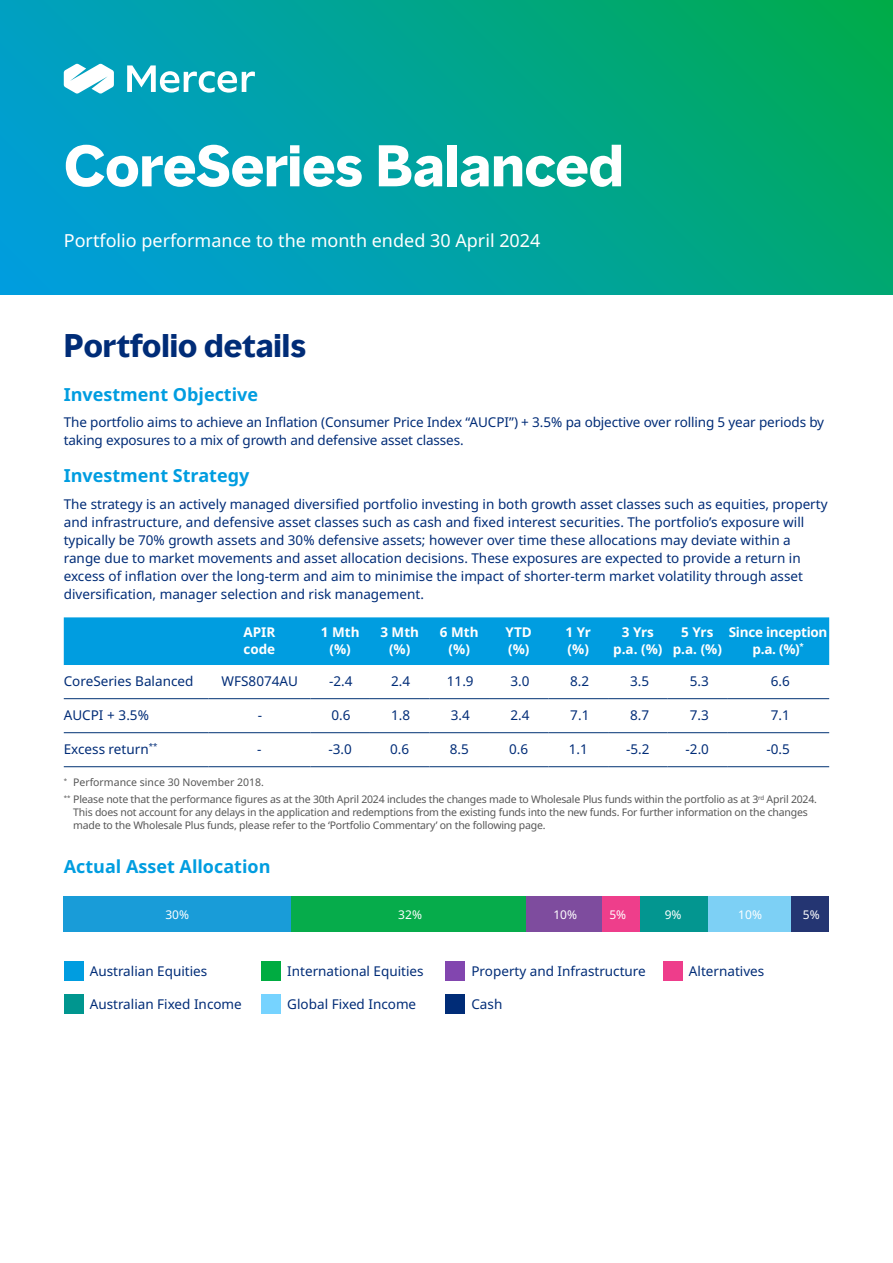
<style>
.page{position:relative;width:893px;height:1263px;background:#fff}
.page>*{position:absolute;margin:0;border:0;box-sizing:border-box;transform-origin:0 0}
.t1{font:700 54px "MMC Display";letter-spacing:-.005em;color:#fff}
.t2{font:700 30px "MMC Display";color:#002c77}
.t3{font:700 18px "Noto Sans";color:#009de0}
.t4{font:18px "Noto Sans";color:#fff}
.t5{font:13.5px/18px "Noto Sans";color:#002c77}
.t6{font:700 13.5px/16.2px "Noto Sans";color:#fff;text-align:center}
.t7{font:700 13.5px/16.2px "Noto Sans";letter-spacing:-.02em;color:#fff;text-align:center}
.t8{font:12px "Noto Sans";color:#fff}
.t9{font:10.5px/16.8px "Noto Sans";letter-spacing:-.02em;color:#565656}
</style>
<div class="page">
<svg style="left:0;top:0;width:893px;height:294px;background:#00a398"></svg>
<svg style="left:127px;top:65px;width:128px;height:28px"></svg>
<svg style="left:64px;top:64px;width:50px;height:30px"></svg>
<div style="left:64px;top:617px;width:765px;height:48px;background:#009de0"></div>
<svg style="left:64px;top:699px;width:765px;height:35px"></svg>
<hr style="left:64px;top:698px;width:144px;height:1px;background:#003273">
<hr style="left:208px;top:698px;width:102px;height:1px;background:#003273">
<hr style="left:310px;top:698px;width:60px;height:1px;background:#003273">
<hr style="left:370px;top:698px;width:59px;height:1px;background:#003273">
<hr style="left:429px;top:698px;width:60px;height:1px;background:#003273">
<hr style="left:489px;top:698px;width:60px;height:1px;background:#003273">
<hr style="left:549px;top:698px;width:59px;height:1px;background:#003273">
<hr style="left:608px;top:698px;width:60px;height:1px;background:#003273">
<hr style="left:668px;top:698px;width:59px;height:1px;background:#003273">
<hr style="left:727px;top:698px;width:102px;height:1px;background:#003273">
<hr style="left:64px;top:732px;width:144px;height:1px;background:#003273">
<hr style="left:208px;top:732px;width:102px;height:1px;background:#003273">
<hr style="left:310px;top:732px;width:60px;height:1px;background:#003273">
<hr style="left:370px;top:732px;width:59px;height:1px;background:#003273">
<hr style="left:429px;top:732px;width:60px;height:1px;background:#003273">
<hr style="left:489px;top:732px;width:60px;height:1px;background:#003273">
<hr style="left:549px;top:732px;width:59px;height:1px;background:#003273">
<hr style="left:608px;top:732px;width:60px;height:1px;background:#003273">
<hr style="left:668px;top:732px;width:59px;height:1px;background:#003273">
<hr style="left:727px;top:732px;width:102px;height:1px;background:#003273">
<hr style="left:64px;top:766px;width:144px;height:1px;background:#003273">
<hr style="left:208px;top:766px;width:102px;height:1px;background:#003273">
<hr style="left:310px;top:766px;width:60px;height:1px;background:#003273">
<hr style="left:370px;top:766px;width:59px;height:1px;background:#003273">
<hr style="left:429px;top:766px;width:60px;height:1px;background:#003273">
<hr style="left:489px;top:766px;width:60px;height:1px;background:#003273">
<hr style="left:549px;top:766px;width:59px;height:1px;background:#003273">
<hr style="left:608px;top:766px;width:60px;height:1px;background:#003273">
<hr style="left:668px;top:766px;width:59px;height:1px;background:#003273">
<hr style="left:727px;top:766px;width:102px;height:1px;background:#003273">
<div style="left:64px;top:961px;width:19px;height:19px;background:#009de0"></div>
<div style="left:261px;top:961px;width:20px;height:19px;background:#00ac41"></div>
<div style="left:446px;top:961px;width:19px;height:19px;background:#8246af"></div>
<div style="left:663px;top:961px;width:19px;height:19px;background:#ee3d8b"></div>
<div style="left:64px;top:994px;width:19px;height:19px;background:#00968f"></div>
<div style="left:261px;top:994px;width:20px;height:19px;background:#76d3ff"></div>
<div style="left:446px;top:994px;width:19px;height:19px;background:#002c77"></div>
<div style="left:791px;top:896px;width:38px;height:36px;background:#243572"></div>
<div style="left:708px;top:896px;width:83px;height:36px;background:#7dd0f5"></div>
<div style="left:639px;top:896px;width:69px;height:36px;background:#039690"></div>
<div style="left:602px;top:896px;width:37px;height:36px;background:#ee3e8b"></div>
<div style="left:526px;top:896px;width:76px;height:36px;background:#7e4c9e"></div>
<div style="left:291px;top:896px;width:235px;height:36px;background:#06ac4b"></div>
<div style="left:64px;top:896px;width:227px;height:36px;background:#199cd8"></div>
<h1 class="t1" style="left:64px;top:130px;width:562px">CoreSeries Balanced</h1>
<h3 class="t4" style="left:64px;top:227px;width:478px">Portfolio performance to the month ended 30 April 2024</h3>
<h2 class="t2" style="left:64px;top:326px;width:244px">Portfolio details</h2>
<h3 class="t3" style="left:64px;top:382px;width:196px">Investment Objective</h3>
<p class="t5" style="left:64px;top:414px;width:762px">The portfolio aims to achieve an Inflation (Consumer Price Index “AUCPI”) + 3.5% pa objective over rolling 5 year periods by taking exposures to a mix of growth and defensive asset classes.</p>
<h3 class="t3" style="left:64px;top:463px;width:187px">Investment Strategy</h3>
<p class="t5" style="left:64px;top:495px;width:765px">The strategy is an actively managed diversified portfolio investing in both growth asset classes such as equities, property and infrastructure, and defensive asset classes such as cash and fixed interest securities. The portfolio’s exposure will typically be 70% growth assets and 30% defensive assets; however over time these allocations may deviate within a range due to market movements and asset allocation decisions. These exposures are expected to provide a return in excess of inflation over the long-term and aim to minimise the impact of shorter-term market volatility through asset diversification, manager selection and risk management.</p>
<p class="t6" style="left:243px;top:625px;width:33px;text-align:left">APIR code</p>
<p class="t6" style="left:321px;top:625px;width:40px">1 Mth (%)</p>
<p class="t6" style="left:380px;top:625px;width:40px">3 Mth (%)</p>
<p class="t6" style="left:440px;top:625px;width:40px">6 Mth (%)</p>
<p class="t6" style="left:506px;top:625px;width:28px;text-align:left">YTD (%)</p>
<p class="t6" style="left:566px;top:625px;width:27px;text-align:left">1 Yr (%)</p>
<p class="t6" style="left:613px;top:625px;width:51px">3 Yrs p.a. (%)</p>
<p class="t6" style="left:673px;top:625px;width:51px">5 Yrs p.a. (%)</p>
<p class="t7" style="left:729px;top:625px;width:100px">Since inception p.a. (%)<sup>*</sup></p>
<p class="t5" style="left:64px;top:672px;width:131px">CoreSeries Balanced</p>
<p class="t5" style="left:222px;top:672px;width:78px">WFS8074AU</p>
<p class="t5" style="left:329px;top:672px;width:25px">-2.4</p>
<p class="t5" style="left:391px;top:672px;width:21px">2.4</p>
<p class="t5" style="left:447px;top:672px;width:28px">11.9</p>
<p class="t5" style="left:510px;top:672px;width:21px">3.0</p>
<p class="t5" style="left:570px;top:672px;width:21px">8.2</p>
<p class="t5" style="left:630px;top:672px;width:21px">3.5</p>
<p class="t5" style="left:690px;top:672px;width:21px">5.3</p>
<p class="t5" style="left:771px;top:672px;width:21px">6.6</p>
<p class="t5" style="left:64px;top:706px;width:87px">AUCPI + 3.5%</p>
<p class="t5" style="left:258px;top:706px;width:6px">-</p>
<p class="t5" style="left:331px;top:706px;width:21px">0.6</p>
<p class="t5" style="left:391px;top:706px;width:21px">1.8</p>
<p class="t5" style="left:451px;top:706px;width:21px">3.4</p>
<p class="t5" style="left:511px;top:706px;width:21px">2.4</p>
<p class="t5" style="left:570px;top:706px;width:21px">7.1</p>
<p class="t5" style="left:630px;top:706px;width:21px">8.7</p>
<p class="t5" style="left:690px;top:706px;width:21px">7.3</p>
<p class="t5" style="left:771px;top:706px;width:21px">7.1</p>
<p class="t5" style="left:64px;top:740px;width:95px">Excess return<sup>**</sup></p>
<p class="t5" style="left:257px;top:740px;width:6px">-</p>
<p class="t5" style="left:328px;top:740px;width:25px">-3.0</p>
<p class="t5" style="left:390px;top:740px;width:21px">0.6</p>
<p class="t5" style="left:450px;top:740px;width:21px">8.5</p>
<p class="t5" style="left:509px;top:740px;width:21px">0.6</p>
<p class="t5" style="left:569px;top:740px;width:21px">1.1</p>
<p class="t5" style="left:626px;top:740px;width:25px">-5.2</p>
<p class="t5" style="left:686px;top:740px;width:25px">-2.0</p>
<p class="t5" style="left:766px;top:740px;width:25px">-0.5</p>
<p class="t9" style="left:64px;top:774px;width:755px"><sup>*</sup> Performance since 30 November 2018.<br><sup>**</sup> Please note that the performance figures as at the 30th April 2024 includes the changes made to Wholesale Plus funds within the portfolio as at 3<sup>rd</sup> April 2024.</p>
<p class="t9" style="left:73px;top:806px;width:736px;line-height:12.6px">This does not account for any delays in the application and redemptions from the existing funds into the new funds. For further information on the changes made to the Wholesale Plus funds, please refer to the ‘Portfolio Commentary’ on the following page.</p>
<h3 class="t3" style="left:64px;top:854px;width:208px">Actual Asset Allocation</h3>
<p class="t8" style="left:165px;top:907px;width:25px">30%</p>
<p class="t8" style="left:398px;top:907px;width:25px">32%</p>
<p class="t8" style="left:553px;top:907px;width:25px">10%</p>
<p class="t8" style="left:609px;top:907px;width:18px">5%</p>
<p class="t8" style="left:665px;top:907px;width:18px">9%</p>
<p class="t8" style="left:738px;top:907px;width:25px">10%</p>
<p class="t8" style="left:803px;top:907px;width:18px">5%</p>
<p class="t5" style="left:90px;top:963px;width:119px">Australian Equities</p>
<p class="t5" style="left:287px;top:963px;width:138px">International Equities</p>
<p class="t5" style="left:471px;top:963px;width:176px">Property and Infrastructure</p>
<p class="t5" style="left:689px;top:963px;width:77px">Alternatives</p>
<p class="t5" style="left:90px;top:996px;width:154px">Australian Fixed Income</p>
<p class="t5" style="left:287px;top:996px;width:130px">Global Fixed Income</p>
<p class="t5" style="left:471px;top:996px;width:32px">Cash</p>
</div>
